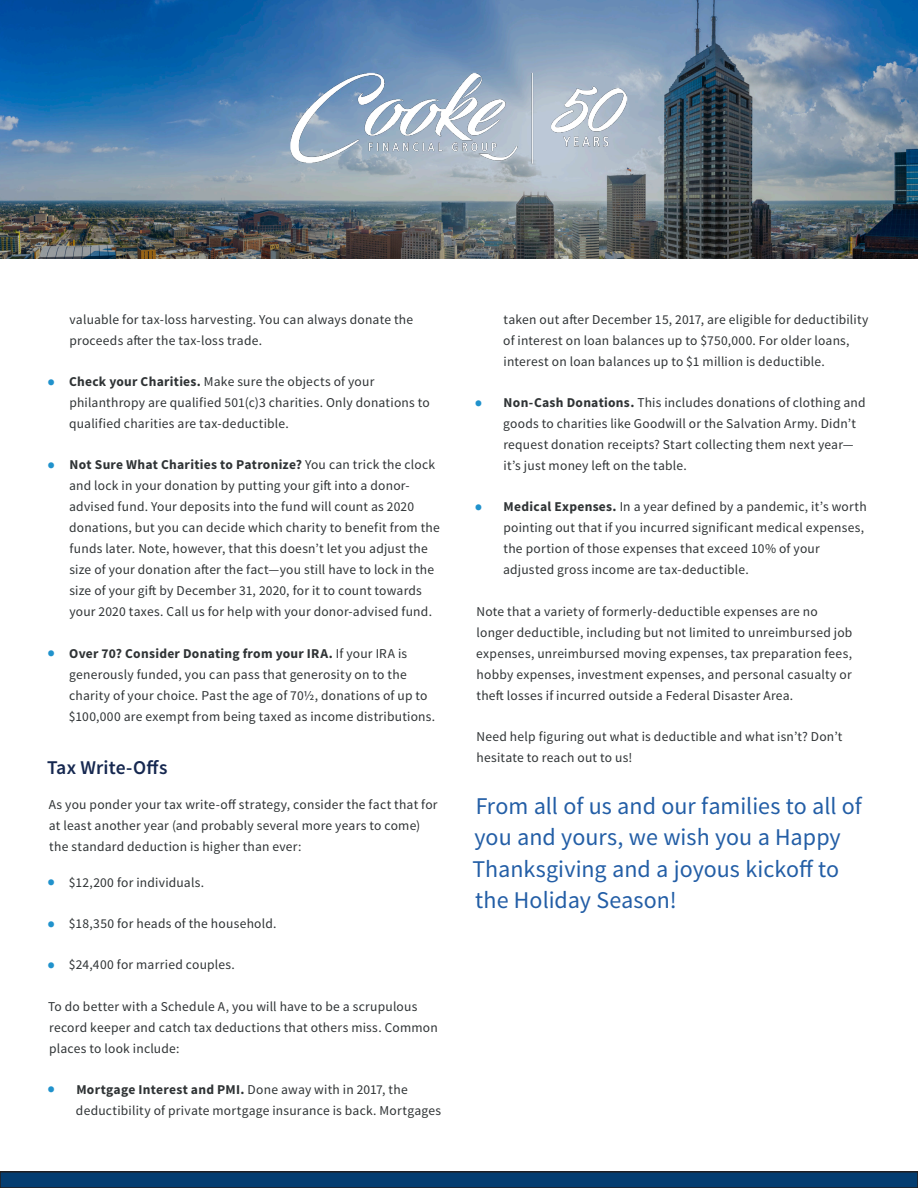
<style>
.page{position:relative;width:918px;height:1188px;background:#fff}
.page>*{position:absolute;margin:0;border:0;box-sizing:border-box;transform-origin:0 0}
.CallOut{font:24px/31.5px "Source Sans Pro";color:#235ea6}
.Body_Copy{font:600 19.5px "Source Sans Pro";letter-spacing:.005em;color:#162850}
.Bullet_Points{font:13.5px/21px "Source Sans Pro";letter-spacing:.015em;color:#2f3335}
.Body_Copy-2{font:13.5px/21px "Source Sans Pro";letter-spacing:.02em;color:#2f3335}
.s1{font-weight:700;font-size:21.75px;color:#2092cc}
.s2{font-weight:700}
</style>
<div class="page">
<div style="left:0;top:1172px;width:918px;height:16px;background:#043d71"></div>
<div style="left:0;top:1171px;width:918px;height:17px;border:2px solid #231f20"></div>
<img style="left:0;top:0;width:918px;height:258px">
<img style="left:289px;top:73px;width:340px;height:91px">
<p class="Bullet_Points" style="left:69px;top:309px;width:345px">valuable for tax-loss harvesting. You can always donate the proceeds after the tax-loss trade.</p>
<p class="Bullet_Points" style="left:69px;top:371px;width:362px;text-indent:-22px"><span class="s1">•</span> <span class="s2">Check your Charities.</span> Make sure the objects of your philanthropy are qualified 501(c)3 charities. Only donations to qualified charities are tax-deductible.</p>
<p class="Bullet_Points" style="left:69px;top:455px;width:372px;text-indent:-22px"><span class="s1">•</span> <span class="s2">Not Sure What Charities to Patronize?</span> You can trick the clock and lock in your donation by putting your gift into a donor&shy;advised fund. Your deposits into the fund will count as 2020 donations, but you can decide which charity to benefit from the funds later. Note, however, that this doesn’t let you adjust the size of your donation after the fact—you still have to lock in the size of your gift by December 31, 2020, for it to count towards your 2020 taxes. Call us for help with your donor-advised fund.</p>
<p class="Bullet_Points" style="left:69px;top:643px;width:368px;text-indent:-22px"><span class="s1">•</span> <span class="s2">Over 70? Consider Donating from your IRA.</span> If your IRA is generously funded, you can pass that generosity on to the charity of your choice. Past the age of 70½, donations of up to $100,000 are exempt from being taxed as income distributions.</p>
<p class="Body_Copy" style="left:47px;top:755px;width:122px">Tax Write-Offs</p>
<p class="Body_Copy-2" style="left:49px;top:795px;width:390px">As you ponder your tax write-off strategy, consider the fact that for at least another year (and probably several more years to come) the standard deduction is higher than ever:</p>
<p class="Bullet_Points" style="left:47px;top:872px;width:158px"><span class="s1">•</span> $12,200 for individuals.</p>
<p class="Bullet_Points" style="left:47px;top:913px;width:231px"><span class="s1">•</span> $18,350 for heads of the household.</p>
<p class="Bullet_Points" style="left:47px;top:955px;width:189px"><span class="s1">•</span> $24,400 for married couples.</p>
<p class="Bullet_Points" style="left:48px;top:996px;width:391px">To do better with a Schedule A, you will have to be a scrupulous record keeper and catch tax deductions that others miss. Common places to look include:</p>
<p class="Bullet_Points" style="left:76px;top:1079px;width:367px;text-indent:-29px"><span class="s1">•</span> <span class="s2">Mortgage Interest and PMI.</span> Done away with in 2017, the deductibility of private mortgage insurance is back. Mortgages</p>
<p class="Bullet_Points" style="left:503px;top:309px;width:367px">taken out after December 15, 2017, are eligible for deductibility of interest on loan balances up to $750,000. For older loans, interest on loan balances up to $1 million is deductible.</p>
<p class="Bullet_Points" style="left:503px;top:392px;width:364px;text-indent:-29px"><span class="s1">•</span> <span class="s2">Non-Cash Donations.</span> This includes donations of clothing and goods to charities like Goodwill or the Salvation Army. Didn’t request donation receipts? Start collecting them next year— it’s just money left on the table.</p>
<p class="Bullet_Points" style="left:503px;top:497px;width:365px;text-indent:-28px"><span class="s1">•</span> <span class="s2">Medical Expenses.</span> In a year defined by a pandemic, it’s worth pointing out that if you incurred significant medical expenses, the portion of those expenses that exceed 10% of your adjusted gross income are tax-deductible.</p>
<p class="Bullet_Points" style="left:476px;top:601px;width:378px">Note that a variety of formerly-deductible expenses are no longer deductible, including but not limited to unreimbursed job expenses, unreimbursed moving expenses, tax preparation fees, hobby expenses, investment expenses, and personal casualty or theft losses if incurred outside a Federal Disaster Area.</p>
<p class="Bullet_Points" style="left:476px;top:726px;width:368px">Need help figuring out what is deductible and what isn’t? Don’t hesitate to reach out to us!</p>
<p class="CallOut" style="left:472px;top:790px;width:391px">From all of us and our families to all of you and yours, we wish you a Happy<br>Thanksgiving and a joyous kickoff to the Holiday Season!</p>
</div>
